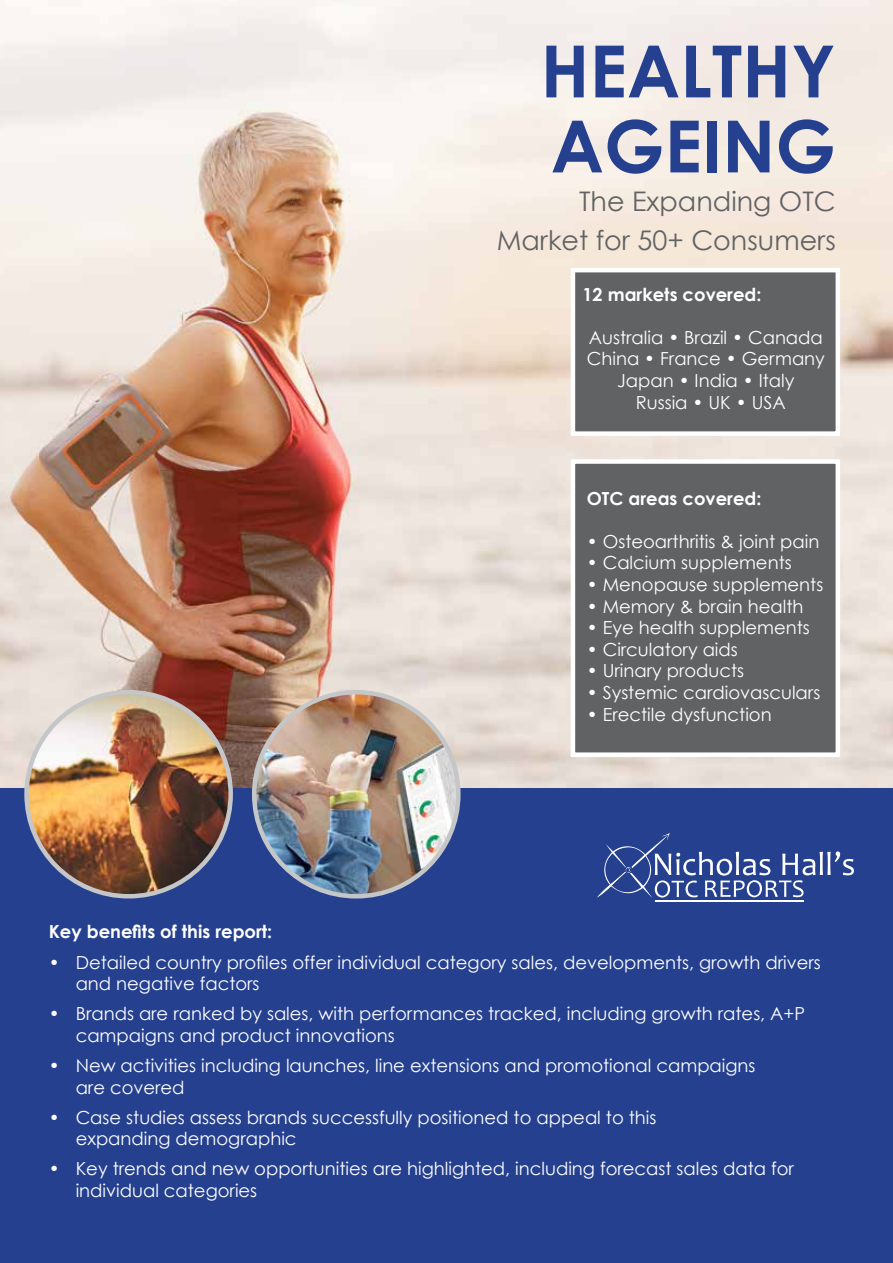
<style>
.page{position:relative;width:893px;height:1263px;background:#fff}
.page>*{position:absolute;margin:0;border:0;box-sizing:border-box;transform-origin:0 0}
.t1{font:700 72px/75px "Century Gothic";color:#25408f}
.t2{font:27px/39px "Century Gothic";color:#616264;text-align:right}
.t3{font:18px/21.6px "Century Gothic";color:#fff}
.t4{font:700 18px "Century Gothic";color:#fff}
</style>
<div class="page">
<img style="left:0;top:0;width:893px;height:789px">
<div style="left:571px;top:268px;width:269px;height:168px;background:#616264;border:4px solid #fff"></div>
<div style="left:0;top:789px;width:893px;height:474px;background:#25408f"></div>
<img style="left:27px;top:692px;width:204px;height:204px;border-radius:101px">
<img style="left:254px;top:692px;width:204px;height:204px;border-radius:102px">
<svg style="left:597px;top:833px;width:257px;height:65px"></svg>
<hr style="left:655px;top:900px;width:149px;height:2px;background:#fff">
<div style="left:571px;top:459px;width:269px;height:298px;background:#616264;border:4px solid #fff"></div>
<h1 class="t1" style="left:541px;top:32px;width:297px">HEALTHY<br>AGEING</h1>
<h2 class="t2" style="left:497px;top:181px;width:341px">The Expanding OTC<br>Market for 50+ Consumers</h2>
<p class="t4" style="left:583px;top:282px;width:180px">12 markets covered:</p>
<p class="t3" style="left:587px;top:326px;width:240px;text-align:center">Australia • Brazil • Canada<br>China • France • Germany<br>Japan • India • Italy<br>Russia • UK • USA</p>
<p class="t4" style="left:587px;top:486px;width:176px">OTC areas covered:</p>
<p class="t3" style="left:587px;top:530px;width:234px">• Osteoarthritis &amp; joint pain</p>
<p class="t3" style="left:587px;top:552px;width:206px">• Calcium supplements</p>
<p class="t3" style="left:587px;top:573px;width:238px">• Menopause supplements</p>
<p class="t3" style="left:587px;top:595px;width:218px">• Memory &amp; brain health</p>
<p class="t3" style="left:587px;top:616px;width:224px">• Eye health supplements</p>
<p class="t3" style="left:587px;top:638px;width:153px">• Circulatory aids</p>
<p class="t3" style="left:587px;top:660px;width:159px">• Urinary products</p>
<p class="t3" style="left:587px;top:681px;width:235px">• Systemic cardiovasculars</p>
<p class="t3" style="left:587px;top:703px;width:186px">• Erectile dysfunction</p>
<p class="t4" style="left:49px;top:920px;width:225px">Key benefits of this report:</p>
<p class="t3" style="left:76px;top:951px;width:747px;text-indent:-27px">• Detailed country profiles offer individual category sales, developments, growth drivers and negative factors</p>
<p class="t3" style="left:76px;top:1002px;width:731px;text-indent:-27px">• Brands are ranked by sales, with performances tracked, including growth rates, A+P campaigns and product innovations</p>
<p class="t3" style="left:76px;top:1054px;width:681px;text-indent:-27px">• New activities including launches, line extensions and promotional campaigns are covered</p>
<p class="t3" style="left:76px;top:1106px;width:582px;text-indent:-27px">• Case studies assess brands successfully positioned to appeal to this expanding demographic</p>
<p class="t3" style="left:76px;top:1157px;width:720px;text-indent:-27px">• Key trends and new opportunities are highlighted, including forecast sales data for individual categories</p>
</div>
